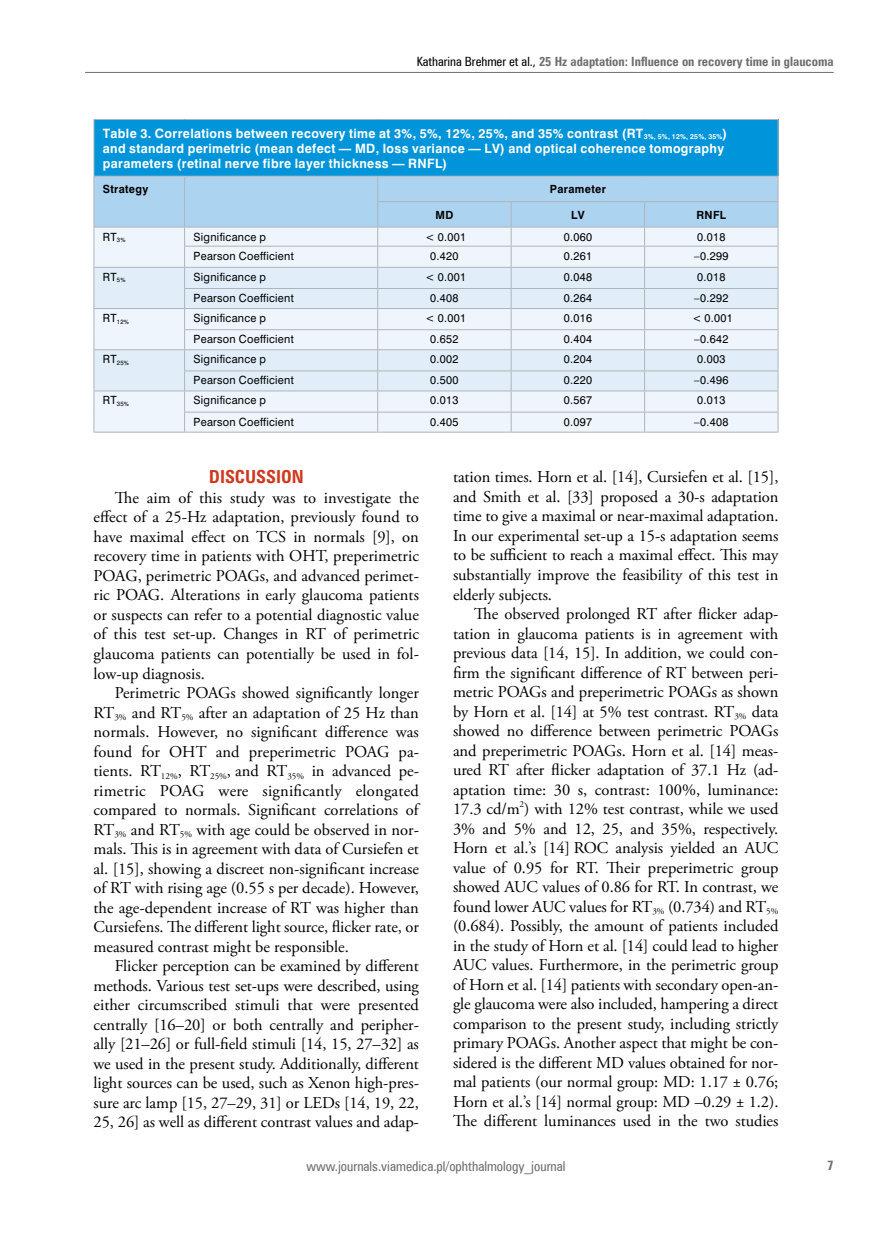
<style>
.page{position:relative;width:872px;height:1234px;background:#fff}
.page>*{position:absolute;margin:0;border:0;box-sizing:border-box;transform-origin:0 0}
.t1{font:700 18px "Zurich Cn EU";color:#cf381e}
.t2{font:16.5px/19.5px "Adobe Garamond Pro";letter-spacing:-.005em;color:#000;text-align:justify}
.t3{font:13.5px "Zurich Cn EU";color:#6d6e71}
.t4{font:700 13.2px "Zurich Cn EU";color:#6d6e71}
.t5{font:700 12.75px "Zurich Cn EU";color:#6d6e71}
.t6{font:700 12px/15px "Swis 721 PL";letter-spacing:.03em;color:#fff}
.t7{font:10.5px "Swis 721 PL";letter-spacing:.03em;color:#000}
.t8{font:700 10.5px "Swis 721 PL";letter-spacing:.03em;color:#000}
.t9{font:9.15px "Adobe Garamond Pro";color:#000}
.t10{font:5.7px "Swis 721 PL";color:#000}
.s1{font-weight:400;color:#000}
</style>
<div class="page">
<hr style="left:85px;top:72px;width:748px;height:1px;background:#6d6e71">
<div style="left:94px;top:119px;width:684px;height:57px;background:#0095da"></div>
<hr style="left:94px;top:431px;width:91px;height:1px;background:#b1b4b6">
<hr style="left:185px;top:431px;width:193px;height:1px;background:#b1b4b6">
<hr style="left:378px;top:431px;width:133px;height:1px;background:#b1b4b6">
<hr style="left:511px;top:431px;width:133px;height:1px;background:#b1b4b6">
<hr style="left:644px;top:431px;width:134px;height:1px;background:#b1b4b6">
<hr style="left:94px;top:119px;width:91px;height:1px;background:#b1b4b6">
<hr style="left:94px;top:120px;width:1px;height:56px;background:#b1b4b6">
<hr style="left:185px;top:119px;width:193px;height:1px;background:#b1b4b6">
<hr style="left:378px;top:119px;width:133px;height:1px;background:#b1b4b6">
<hr style="left:511px;top:119px;width:133px;height:1px;background:#b1b4b6">
<hr style="left:644px;top:119px;width:134px;height:1px;background:#b1b4b6">
<hr style="left:777px;top:120px;width:1px;height:56px;background:#b1b4b6">
<svg style="left:94px;top:176px;width:684px;height:255px;background:#dae9f5"></svg>
<hr style="left:185px;top:227px;width:193px;height:1px;background:#b1b4b6">
<p class="t5" style="left:417px;top:53px;width:418px"><span class="s1">Katharina Brehmer et al.,</span> 25 Hz adaptation: Influence on recovery time in glaucoma</p>
<p class="t6" style="left:103px;top:125px;width:626px">Table 3. Correlations between recovery time at 3%, 5%, 12%, 25%, and 35% contrast (RT<sub>3%,</sub> <sub>5%,</sub> <sub>12%,</sub> <sub>25%,</sub> <sub>35%</sub>) and standard perimetric (mean defect — MD, loss variance — LV) and optical coherence tomography parameters (retinal nerve fibre layer thickness — RNFL)</p>
<p class="t8" style="left:103px;top:182px;width:47px">Strategy</p>
<p class="t8" style="left:550px;top:182px;width:57px">Parameter</p>
<p class="t8" style="left:435px;top:208px;width:19px">MD</p>
<p class="t8" style="left:571px;top:208px;width:15px">LV</p>
<p class="t8" style="left:696px;top:208px;width:31px">RNFL</p>
<p class="t7" style="left:103px;top:230px;width:24px">RT<sub>3%</sub></p>
<p class="t7" style="left:193px;top:230px;width:74px">Significance p</p>
<p class="t7" style="left:425px;top:230px;width:42px">&lt; 0.001</p>
<p class="t7" style="left:564px;top:230px;width:30px">0.060</p>
<p class="t7" style="left:697px;top:230px;width:30px">0.018</p>
<p class="t7" style="left:193px;top:249px;width:102px">Pearson Coefficient</p>
<p class="t7" style="left:430px;top:249px;width:30px">0.420</p>
<p class="t7" style="left:564px;top:249px;width:30px">0.261</p>
<p class="t7" style="left:694px;top:249px;width:36px">–0.299</p>
<p class="t7" style="left:103px;top:270px;width:24px">RT<sub>5%</sub></p>
<p class="t7" style="left:193px;top:270px;width:74px">Significance p</p>
<p class="t7" style="left:425px;top:270px;width:42px">&lt; 0.001</p>
<p class="t7" style="left:564px;top:270px;width:30px">0.048</p>
<p class="t7" style="left:697px;top:270px;width:30px">0.018</p>
<p class="t7" style="left:193px;top:291px;width:102px">Pearson Coefficient</p>
<p class="t7" style="left:430px;top:291px;width:30px">0.408</p>
<p class="t7" style="left:564px;top:291px;width:30px">0.264</p>
<p class="t7" style="left:694px;top:291px;width:36px">–0.292</p>
<p class="t10" style="left:103px;top:318px;width:28px"><sup>RT</sup>12%</p>
<p class="t7" style="left:193px;top:311px;width:74px">Significance p</p>
<p class="t7" style="left:425px;top:311px;width:42px">&lt; 0.001</p>
<p class="t7" style="left:564px;top:311px;width:30px">0.016</p>
<p class="t7" style="left:692px;top:311px;width:42px">&lt; 0.001</p>
<p class="t7" style="left:193px;top:332px;width:102px">Pearson Coefficient</p>
<p class="t7" style="left:430px;top:332px;width:30px">0.652</p>
<p class="t7" style="left:564px;top:332px;width:30px">0.404</p>
<p class="t7" style="left:694px;top:332px;width:36px">–0.642</p>
<p class="t10" style="left:103px;top:359px;width:28px"><sup>RT</sup>25%</p>
<p class="t7" style="left:193px;top:352px;width:74px">Significance p</p>
<p class="t7" style="left:430px;top:352px;width:30px">0.002</p>
<p class="t7" style="left:564px;top:352px;width:30px">0.204</p>
<p class="t7" style="left:697px;top:352px;width:30px">0.003</p>
<p class="t7" style="left:193px;top:373px;width:102px">Pearson Coefficient</p>
<p class="t7" style="left:430px;top:373px;width:30px">0.500</p>
<p class="t7" style="left:564px;top:373px;width:30px">0.220</p>
<p class="t7" style="left:694px;top:373px;width:36px">–0.496</p>
<p class="t10" style="left:103px;top:400px;width:28px"><sup>RT</sup>35%</p>
<p class="t7" style="left:193px;top:393px;width:74px">Significance p</p>
<p class="t7" style="left:430px;top:393px;width:30px">0.013</p>
<p class="t7" style="left:564px;top:393px;width:30px">0.567</p>
<p class="t7" style="left:697px;top:393px;width:30px">0.013</p>
<p class="t7" style="left:193px;top:414px;width:102px">Pearson Coefficient</p>
<p class="t7" style="left:430px;top:414px;width:30px">0.405</p>
<p class="t7" style="left:564px;top:414px;width:30px">0.097</p>
<p class="t7" style="left:694px;top:414px;width:36px">–0.408</p>
<p class="t1" style="left:209px;top:465px;width:96px">Discussion</p>
<p class="t2" style="left:94px;top:488px;width:327px;text-indent:21px">The aim of this study was to investigate the effect of a 25-Hz adaptation, previously found to have maximal effect on TCS in normals [9], on recovery time in patients with OHT, preperimetric POAG, perimetric POAGs, and advanced perimet&shy;ric POAG. Alterations in early glaucoma patients or suspects can refer to a potential diagnostic value of this test set-up. Changes in RT of perimetric glaucoma patients can potentially be used in fol&shy;low-up diagnosis.</p>
<p class="t2" style="left:94px;top:683px;width:327px;text-indent:21px">Perimetric POAGs showed significantly longer RT<sub>3%</sub> and RT<sub>5%</sub> after an adaptation of 25 Hz than normals. However, no significant difference was found for OHT and preperimetric POAG pa&shy;tients. RT<sub>12%</sub>, RT<sub>25%</sub>, and RT<sub>35%</sub> in advanced pe&shy;rimetric POAG were significantly elongated compared to normals. Significant correlations of RT<sub>3%</sub> and RT<sub>5%</sub> with age could be observed in nor&shy;mals. This is in agreement with data of Cursiefen et al. [15], showing a discreet non-significant increase of RT with rising age (0.55 s per decade). However, the age-dependent increase of RT was higher than Cursiefens. The different light source, flicker rate, or measured contrast might be responsible.</p>
<p class="t2" style="left:94px;top:956px;width:327px;text-indent:21px">Flicker perception can be examined by different methods. Various test set-ups were described, using either circumscribed stimuli that were presented centrally [16–20] or both centrally and peripher&shy;ally [21–26] or full-field stimuli [14, 15, 27–32] as we used in the present study. Additionally, different light sources can be used, such as Xenon high-pres&shy;sure arc lamp [15, 27–29, 31] or LEDs [14, 19, 22, 25, 26] as well as different contrast values and adap-</p>
<p class="t2" style="left:453px;top:468px;width:327px">tation times. Horn et al. [14], Cursiefen et al. [15], and Smith et al. [33] proposed a 30-s adaptation time to give a maximal or near-maximal adaptation.<br>In our experimental set-up a 15-s adaptation seems to be sufficient to reach a maximal effect. This may substantially improve the feasibility of this test in elderly subjects.</p>
<p class="t2" style="left:453px;top:604px;width:327px;text-indent:21px">The observed prolonged RT after flicker adap&shy;tation in glaucoma patients is in agreement with previous data [14, 15]. In addition, we could con&shy;firm the significant difference of RT between peri&shy;metric POAGs and preperimetric POAGs as shown by Horn et al. [14] at 5% test contrast. RT<sub>3%</sub> data showed no difference between perimetric POAGs and preperimetric POAGs. Horn et al. [14] meas&shy;ured RT after flicker adaptation of 37.1 Hz (ad&shy;aptation time: 30 s, contrast: 100%, luminance:<br>17.3 cd/m ) with 12% test contrast, while we used</p>
<p class="t9" style="left:519px;top:798px;width:6px">2</p>
<p class="t2" style="left:453px;top:819px;width:327px">3% and 5% and 12, 25, and 35%, respectively.<br>Horn et al.’s [14] ROC analysis yielded an AUC value of 0.95 for RT. Their preperimetric group showed AUC values of 0.86 for RT. In contrast, we found lower AUC values for RT<sub>3%</sub> (0.734) and RT<sub>5% </sub>(0.684). Possibly, the amount of patients included in the study of Horn et al. [14] could lead to higher AUC values. Furthermore, in the perimetric group of Horn et al. [14] patients with secondary open-an&shy;gle glaucoma were also included, hampering a direct comparison to the present study, including strictly primary POAGs. Another aspect that might be con&shy;sidered is the different MD values obtained for nor&shy;mal patients (our normal group: MD: 1.17 ± 0.76; Horn et al.’s [14] normal group: MD –0.29 ± 1.2).<br>The different luminances used in the two studies</p>
<p class="t3" style="left:306px;top:1157px;width:260px">www.journals.viamedica.pl/ophthalmology_journal</p>
<p class="t4" style="left:827px;top:1157px;width:8px">7</p>
</div>
